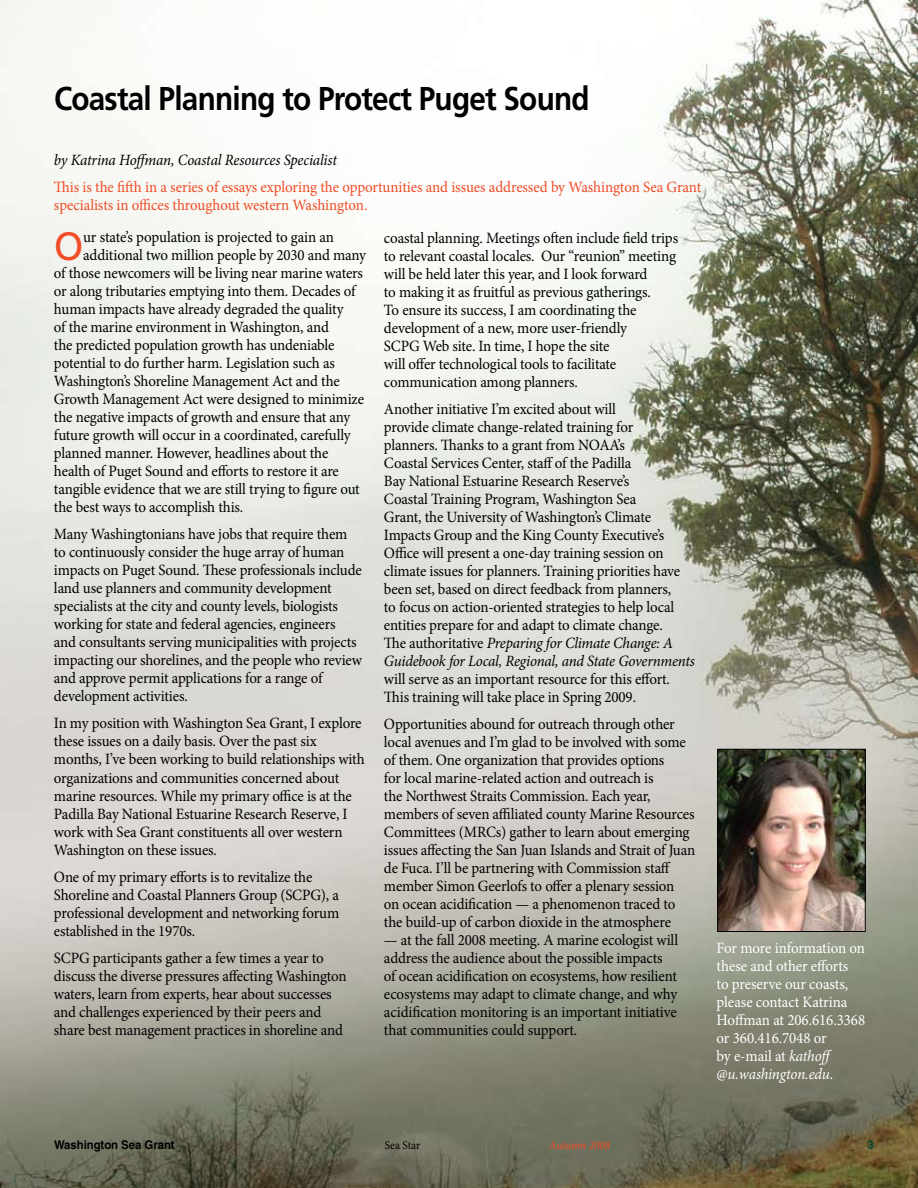
<style>
.page{position:relative;width:918px;height:1188px;background:#fff}
.page>*{position:absolute;margin:0;border:0;box-sizing:border-box;transform-origin:0 0}
.t1{font:39.6px "Frutiger LT Std";color:#f04d27;scale:.95 1}
.t2{font:700 33px "Frutiger LT Std";letter-spacing:-.025em;color:#000;scale:.9 1}
.t3{font:15.75px/18px "Minion Pro";letter-spacing:-.01em;color:#000;scale:.95 1}
.t4{font:15.75px/18px "Minion Pro";letter-spacing:-.005em;color:#fff;scale:.95 1}
.t5{font:15.75px/18px "Minion Pro";letter-spacing:-.005em;color:#f04d27;scale:.95 1}
.t6{font:italic 15.75px "Minion Pro";letter-spacing:-.015em;color:#000;scale:.95 1}
.t7{font:700 12px "Helvetica";letter-spacing:-.005em;color:#000;scale:.95 1}
.t8{font:italic 12px "Minion Pro";letter-spacing:-.015em;color:#f04d27;scale:.95 1}
.t9{font:12px "Minion Pro";color:#000;scale:.95 1}
.t10{font:700 12px "Helvetica";color:#004a30;scale:.95 1}
.s1{font-style:italic}
</style>
<div class="page">
<img style="left:0;top:0;width:918px;height:1188px">
<img style="left:719px;top:751px;width:145px;height:179px">
<div style="left:717px;top:749px;width:149px;height:183px;border:1px solid #000"></div>
<h2 class="t2" style="left:54px;top:79px;width:597px">Coastal Planning to Protect Puget Sound</h2>
<p class="t6" style="left:54px;top:149px;width:299px">by Katrina Hoffman, Coastal Resources Specialist</p>
<p class="t5" style="left:54px;top:178px;width:683px">This is the fifth in a series of essays exploring the opportunities and issues addressed by Washington Sea Grant specialists in offices throughout western Washington.</p>
<h1 class="t1" style="left:54px;top:223px;width:32px">O</h1>
<p class="t3" style="left:83px;top:228px;width:266px">ur state’s population is projected to gain an</p>
<p class="t3" style="left:83px;top:246px;width:299px">additional two million people by 2030 and many</p>
<p class="t3" style="left:54px;top:265px;width:327px">of those newcomers will be living near marine waters</p>
<p class="t3" style="left:54px;top:283px;width:319px">or along tributaries emptying into them. Decades of</p>
<p class="t3" style="left:54px;top:301px;width:306px">human impacts have already degraded the quality</p>
<p class="t3" style="left:54px;top:319px;width:291px">of the marine environment in Washington, and</p>
<p class="t3" style="left:54px;top:337px;width:297px">the predicted population growth has undeniable</p>
<p class="t3" style="left:54px;top:355px;width:297px">potential to do further harm. Legislation such as</p>
<p class="t3" style="left:54px;top:373px;width:302px">Washington’s Shoreline Management Act and the</p>
<p class="t3" style="left:54px;top:391px;width:328px">Growth Management Act were designed to minimize</p>
<p class="t3" style="left:54px;top:409px;width:313px">the negative impacts of growth and ensure that any</p>
<p class="t3" style="left:54px;top:427px;width:314px">future growth will occur in a coordinated, carefully</p>
<p class="t3" style="left:54px;top:445px;width:290px">planned manner. However, headlines about the</p>
<p class="t3" style="left:54px;top:463px;width:302px">health of Puget Sound and efforts to restore it are</p>
<p class="t3" style="left:54px;top:481px;width:323px">tangible evidence that we are still trying to figure out</p>
<p class="t3" style="left:54px;top:499px;width:201px">the best ways to accomplish this.</p>
<p class="t3" style="left:54px;top:526px;width:326px">Many Washingtonians have jobs that require them to continuously consider the huge array of human impacts on Puget Sound. These professionals include land use planners and community development specialists at the city and county levels, biologists working for state and federal agencies, engineers<br>and consultants serving municipalities with projects impacting our shorelines, and the people who review and approve permit applications for a range of development activities.</p>
<p class="t3" style="left:54px;top:715px;width:329px">In my position with Washington Sea Grant, I explore these issues on a daily basis. Over the past six months, I’ve been working to build relationships with organizations and communities concerned about marine resources. While my primary office is at the Padilla Bay National Estuarine Research Reserve, I work with Sea Grant constituents all over western Washington on these issues.</p>
<p class="t3" style="left:54px;top:868px;width:302px">One of my primary efforts is to revitalize the Shoreline and Coastal Planners Group (SCPG), a professional development and networking forum established in the 1970s.</p>
<p class="t3" style="left:54px;top:949px;width:310px">SCPG participants gather a few times a year to discuss the diverse pressures affecting Washington waters, learn from experts, hear about successes and challenges experienced by their peers and share best management practices in shoreline and</p>
<p class="t3" style="left:384px;top:229px;width:311px">coastal planning. Meetings often include field trips to relevant coastal locales. Our “reunion” meeting will be held later this year, and I look forward<br>to making it as fruitful as previous gatherings.<br>To ensure its success, I am coordinating the development of a new, more user-friendly<br>SCPG Web site. In time, I hope the site<br>will offer technological tools to facilitate communication among planners.</p>
<p class="t3" style="left:384px;top:400px;width:329px">Another initiative I’m excited about will<br>provide climate change-related training for<br>planners. Thanks to a grant from NOAA’s<br>Coastal Services Center, staff of the Padilla<br>Bay National Estuarine Research Reserve’s<br>Coastal Training Program, Washington Sea<br>Grant, the University of Washington’s Climate Impacts Group and the King County Executive’s Office will present a one-day training session on climate issues for planners. Training priorities have been set, based on direct feedback from planners,<br>to focus on action-oriented strategies to help local entities prepare for and adapt to climate change.<br>The authoritative <span class="s1">Preparing for Climate Change: A Guidebook for Local, Regional, and State Governments</span></p>
<p class="t3" style="left:384px;top:670px;width:303px">will serve as an important resource for this effort.<br>This training will take place in Spring 2009.</p>
<p class="t3" style="left:384px;top:715px;width:329px">Opportunities abound for outreach through other local avenues and I’m glad to be involved with some of them. One organization that provides options<br>for local marine-related action and outreach is<br>the Northwest Straits Commission. Each year, members of seven affiliated county Marine Resources Committees (MRCs) gather to learn about emerging issues affecting the San Juan Islands and Strait of Juan de Fuca. I’ll be partnering with Commission staff member Simon Geerlofs to offer a plenary session<br>on ocean acidification — a phenomenon traced to the build-up of carbon dioxide in the atmosphere</p>
<p class="t3" style="left:384px;top:931px;width:311px">— at the fall 2008 meeting. A marine ecologist will address the audience about the possible impacts of ocean acidification on ecosystems, how resilient ecosystems may adapt to climate change, and why acidification monitoring is an important initiative that communities could support.</p>
<p class="t4" style="left:717px;top:939px;width:158px">For more information on these and other efforts<br>to preserve our coasts, please contact Katrina<br>Hoffman at 206.616.3368 or 360.416.7048 or<br>by e-mail at <span class="s1">kathoff @u.washington.edu</span>.</p>
<p class="t7" style="left:54px;top:1138px;width:129px">Washington Sea Grant</p>
<p class="t9" style="left:385px;top:1137px;width:39px">Sea Star</p>
<p class="t8" style="left:549px;top:1137px;width:66px">Autumn 2008</p>
<p class="t10" style="left:867px;top:1138px;width:8px">3</p>
</div>
